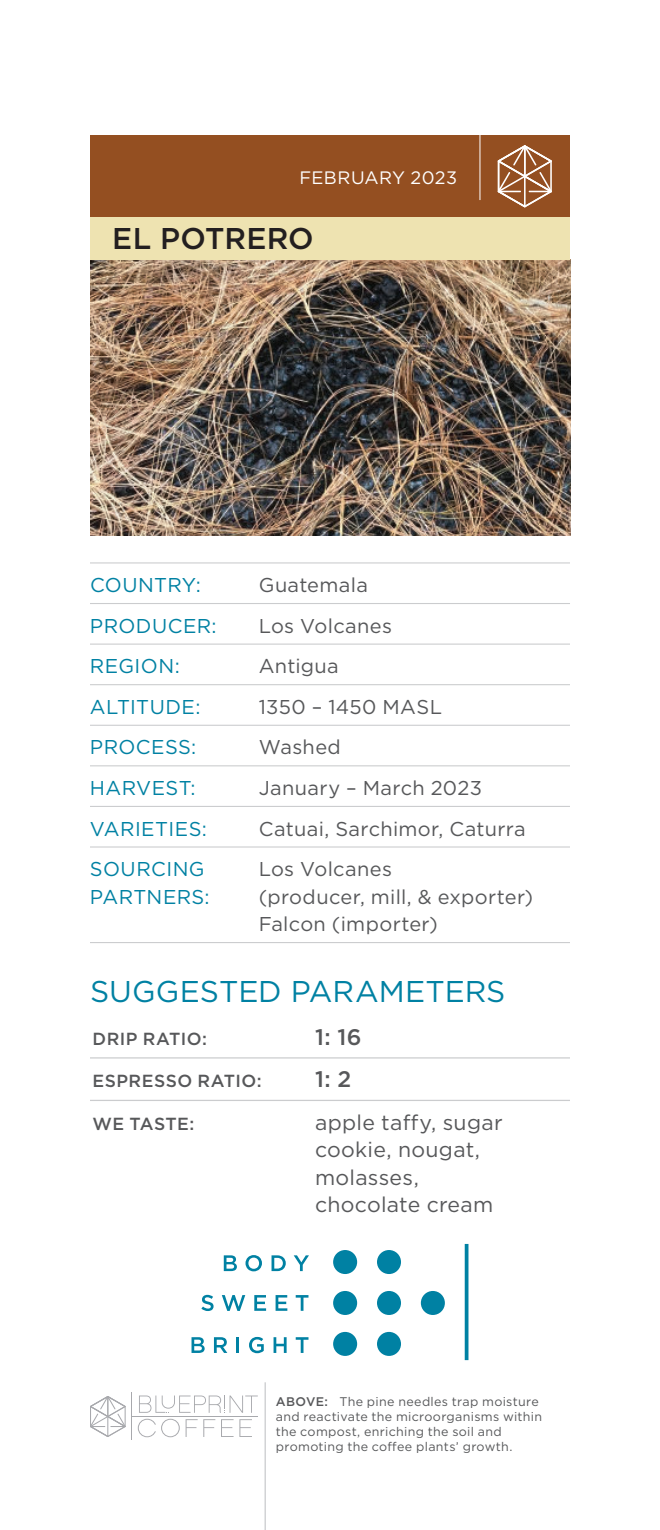
<style>
.page{position:relative;width:660px;height:1530px;background:#fff}
.page>*{position:absolute;margin:0;border:0;box-sizing:border-box;transform-origin:0 0}
.t1{font:30px "Gotham";color:#0081a3}
.t2{font:500 30px "Gotham";letter-spacing:.005em;color:#231f20}
.t3{font:500 22.5px "Gotham";color:#57585a}
.t4{font:21.25px/27.5px "Gotham";letter-spacing:.015em;color:#57585a}
.t5{font:20px/27.5px "Gotham";letter-spacing:.015em;color:#57585a}
.t6{font:20px "Gotham";letter-spacing:.02em;color:#0081a3}
.t7{font:18px "Gotham";letter-spacing:.02em;color:#fff}
.t8{font:500 17.5px "Gotham";letter-spacing:.025em;color:#57585a}
.t9{font:12.5px/15px "Gotham";letter-spacing:.025em;color:#57585a}
.s1{font-weight:500}
</style>
<div class="page">
<div style="left:90px;top:135px;width:480px;height:83px;background:#944f21"></div>
<img style="left:90px;top:260px;width:480px;height:276px">
<div style="left:90px;top:218px;width:480px;height:42px;background:#eee3b1"></div>
<svg style="left:498px;top:145px;width:54px;height:62px"></svg>
<hr style="left:479px;top:134px;width:1px;height:66px;background:#fff">
<hr style="left:90px;top:562px;width:480px;height:1px;background:#cbccce">
<hr style="left:90px;top:603px;width:480px;height:1px;background:#cbccce">
<hr style="left:90px;top:644px;width:480px;height:1px;background:#cbccce">
<hr style="left:90px;top:684px;width:480px;height:1px;background:#cbccce">
<hr style="left:90px;top:725px;width:480px;height:1px;background:#cbccce">
<hr style="left:90px;top:765px;width:480px;height:1px;background:#cbccce">
<hr style="left:90px;top:806px;width:480px;height:1px;background:#cbccce">
<hr style="left:90px;top:846px;width:480px;height:2px;background:#cbccce">
<hr style="left:90px;top:942px;width:480px;height:1px;background:#cbccce">
<hr style="left:90px;top:1057px;width:480px;height:2px;background:#cbccce">
<hr style="left:90px;top:1100px;width:480px;height:1px;background:#cbccce">
<hr style="left:465px;top:1244px;width:3px;height:116px;background:#0081a3">
<div style="left:377px;top:1332px;width:24px;height:24px;background:#0081a3;border-radius:50%"></div>
<div style="left:333px;top:1332px;width:24px;height:24px;background:#0081a3;border-radius:50%"></div>
<div style="left:421px;top:1291px;width:24px;height:24px;background:#0081a3;border-radius:50%"></div>
<div style="left:377px;top:1291px;width:24px;height:24px;background:#0081a3;border-radius:50%"></div>
<div style="left:333px;top:1291px;width:24px;height:24px;background:#0081a3;border-radius:50%"></div>
<div style="left:377px;top:1250px;width:24px;height:24px;background:#0081a3;border-radius:50%"></div>
<div style="left:333px;top:1250px;width:24px;height:24px;background:#0081a3;border-radius:50%"></div>
<svg style="left:224px;top:1255px;width:13px;height:16px"></svg>
<svg style="left:246px;top:1255px;width:16px;height:16px"></svg>
<svg style="left:272px;top:1255px;width:14px;height:16px"></svg>
<svg style="left:294px;top:1255px;width:15px;height:16px"></svg>
<svg style="left:201px;top:1295px;width:13px;height:16px"></svg>
<svg style="left:222px;top:1295px;width:23px;height:16px"></svg>
<svg style="left:254px;top:1295px;width:12px;height:16px"></svg>
<svg style="left:276px;top:1295px;width:11px;height:16px"></svg>
<svg style="left:296px;top:1295px;width:12px;height:16px"></svg>
<svg style="left:192px;top:1337px;width:13px;height:16px"></svg>
<svg style="left:214px;top:1337px;width:13px;height:16px"></svg>
<svg style="left:237px;top:1337px;width:2px;height:16px"></svg>
<svg style="left:249px;top:1337px;width:15px;height:16px"></svg>
<svg style="left:274px;top:1337px;width:13px;height:16px"></svg>
<svg style="left:296px;top:1337px;width:13px;height:16px"></svg>
<svg style="left:139px;top:1396px;width:119px;height:17px"></svg>
<svg style="left:138px;top:1419px;width:42px;height:18px"></svg>
<svg style="left:186px;top:1419px;width:29px;height:18px"></svg>
<svg style="left:221px;top:1419px;width:31px;height:18px"></svg>
<hr style="left:131px;top:1393px;width:1px;height:47px;background:#a8a9ad">
<hr style="left:132px;top:1416px;width:126px;height:1px;background:#a8a9ad">
<svg style="left:90px;top:1396px;width:36px;height:41px"></svg>
<hr style="left:265px;top:1382px;width:1px;height:148px;background:#bcbdc0">
<p class="t7" style="left:299px;top:169px;width:159px">FEBRUARY 2023</p>
<h1 class="t2" style="left:112px;top:225px;width:203px">EL POTRERO</h1>
<p class="t6" style="left:90px;top:576px;width:112px">COUNTRY:</p>
<p class="t5" style="left:259px;top:572px;width:111px">Guatemala</p>
<p class="t6" style="left:90px;top:617px;width:128px">PRODUCER:</p>
<p class="t5" style="left:259px;top:613px;width:135px">Los Volcanes</p>
<p class="t6" style="left:90px;top:657px;width:91px">REGION:</p>
<p class="t5" style="left:259px;top:653px;width:82px">Antigua</p>
<p class="t6" style="left:90px;top:698px;width:112px">ALTITUDE:</p>
<p class="t5" style="left:259px;top:694px;width:185px">1350 – 1450 MASL</p>
<p class="t6" style="left:90px;top:738px;width:108px">PROCESS:</p>
<p class="t5" style="left:259px;top:735px;width:84px">Washed</p>
<p class="t6" style="left:90px;top:779px;width:107px">HARVEST:</p>
<p class="t5" style="left:259px;top:775px;width:225px">January – March 2023</p>
<p class="t6" style="left:90px;top:820px;width:118px">VARIETIES:</p>
<p class="t5" style="left:259px;top:816px;width:268px">Catuai, Sarchimor, Caturra</p>
<p class="t6" style="left:90px;top:860px;width:116px">SOURCING</p>
<p class="t5" style="left:259px;top:856px;width:135px">Los Volcanes</p>
<p class="t6" style="left:90px;top:888px;width:121px">PARTNERS:</p>
<p class="t5" style="left:259px;top:884px;width:276px">(producer, mill, &amp; exporter)<br>Falcon (importer)</p>
<h1 class="t1" style="left:90px;top:978px;width:417px">SUGGESTED PARAMETERS</h1>
<p class="t8" style="left:92px;top:1031px;width:116px">DRIP RATIO:</p>
<p class="t3" style="left:315px;top:1027px;width:48px">1: 16</p>
<p class="t8" style="left:92px;top:1073px;width:171px">ESPRESSO RATIO:</p>
<p class="t3" style="left:315px;top:1069px;width:38px">1: 2</p>
<p class="t8" style="left:92px;top:1116px;width:104px">WE TASTE:</p>
<p class="t4" style="left:315px;top:1110px;width:189px">apple taffy, sugar cookie, nougat, molasses, chocolate cream</p>
<p class="t9" style="left:276px;top:1394px;width:268px"><span class="s1">ABOVE:</span> The pine needles trap moisture and reactivate the microorganisms within the compost, enriching the soil and promoting the coffee plants’ growth.</p>
</div>
